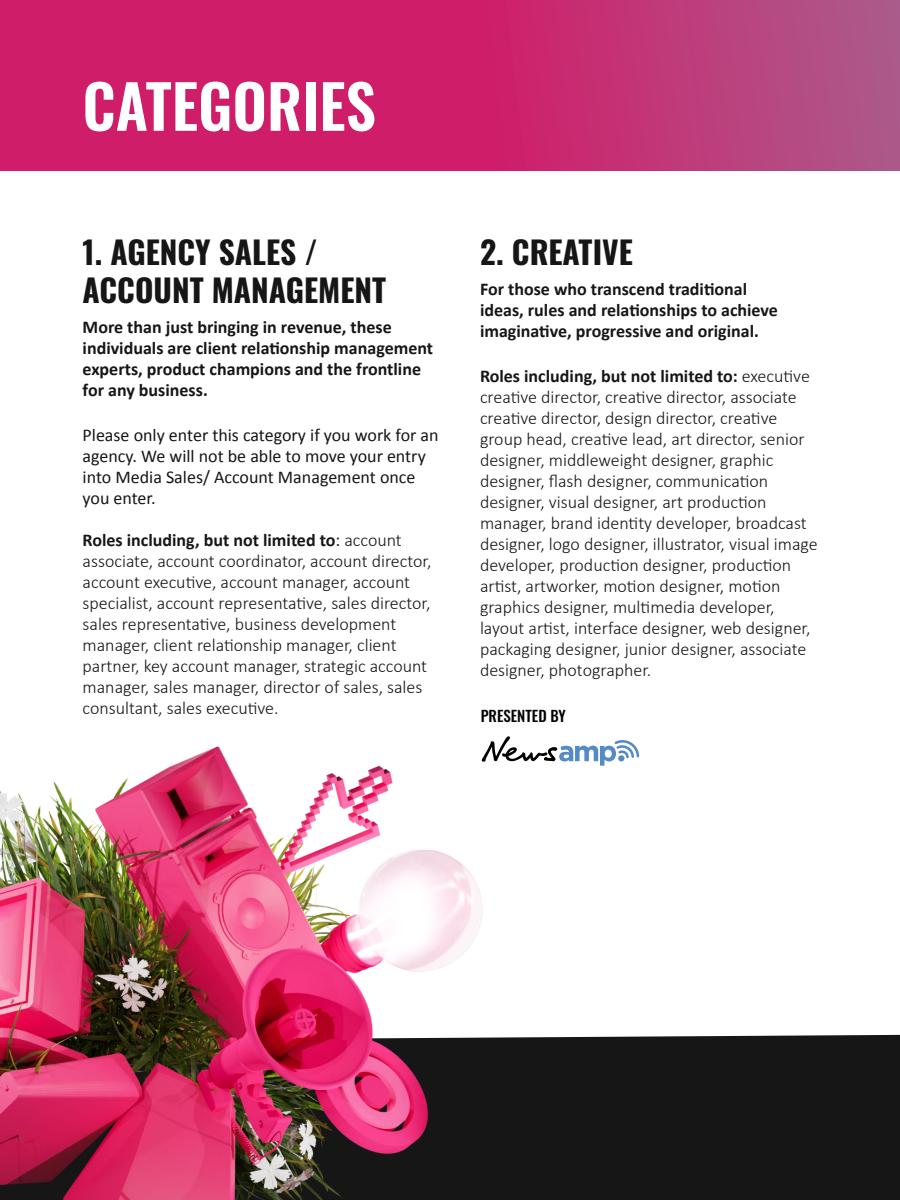
<style>
.page{position:relative;width:900px;height:1200px;background:#fff}
.page>*{position:absolute;margin:0;border:0;box-sizing:border-box;transform-origin:0 0}
.t1{font:600 60px "Oswald";color:#fff}
.t2{font:700 31.5px/37.8px "Oswald";color:#161616}
.t3{font:300 18px/21px "Calibri";color:#161616}
.t4{font:700 18px/21px "Calibri";color:#161616}
.t5{font:18px/21px "Calibri";color:#161616}
.t6{font:500 15px "Oswald";color:#000}
.s1{font-weight:700}
.s2{font-weight:400}
</style>
<div class="page">
<svg style="left:0;top:0;width:900px;height:171px;background:#c72b71"></svg>
<div style="left:536px;top:1035px;width:364px;height:165px;background:#161616"></div>
<img style="left:0;top:746px;width:536px;height:454px">
<svg style="left:482px;top:736px;width:157px;height:30px"></svg>
<h1 class="t1" style="left:82px;top:75px;width:295px">CATEGORIES</h1>
<h2 class="t2" style="left:83px;top:235px;width:305px">1. AGENCY SALES /<br>ACCOUNT MANAGEMENT</h2>
<p class="t4" style="left:83px;top:316px;width:352px">More than just bringing in revenue, these individuals are client relationship management experts, product champions and the frontline for any business.</p>
<p class="t5" style="left:83px;top:424px;width:358px">Please only enter this category if you work for an agency. We will not be able to move your entry into Media Sales/ Account Management once you enter.</p>
<p class="t3" style="left:83px;top:529px;width:351px"><span class="s1">Roles including, but not limited to</span><span class="s2">:</span> account associate, account coordinator, account director, account executive, account manager, account specialist, account representative, sales director, sales representative, business development manager, client relationship manager, client partner, key account manager, strategic account manager, sales manager, director of sales, sales consultant, sales executive.</p>
<h2 class="t2" style="left:480px;top:235px;width:154px">2. CREATIVE</h2>
<p class="t4" style="left:480px;top:278px;width:300px">For those who transcend traditional ideas, rules and relationships to achieve imaginative, progressive and original.</p>
<p class="t3" style="left:480px;top:365px;width:339px"><span class="s1">Roles including, but not limited to:</span> executive creative director, creative director, associate creative director, design director, creative group head, creative lead, art director, senior designer, middleweight designer, graphic designer, flash designer, communication designer, visual designer, art production manager, brand identity developer, broadcast designer, logo designer, illustrator, visual image developer, production designer, production artist, artworker, motion designer, motion graphics designer, multimedia developer, layout artist, interface designer, web designer, packaging designer, junior designer, associate designer, photographer.</p>
<p class="t6" style="left:481px;top:708px;width:87px">PRESENTED BY</p>
</div>
